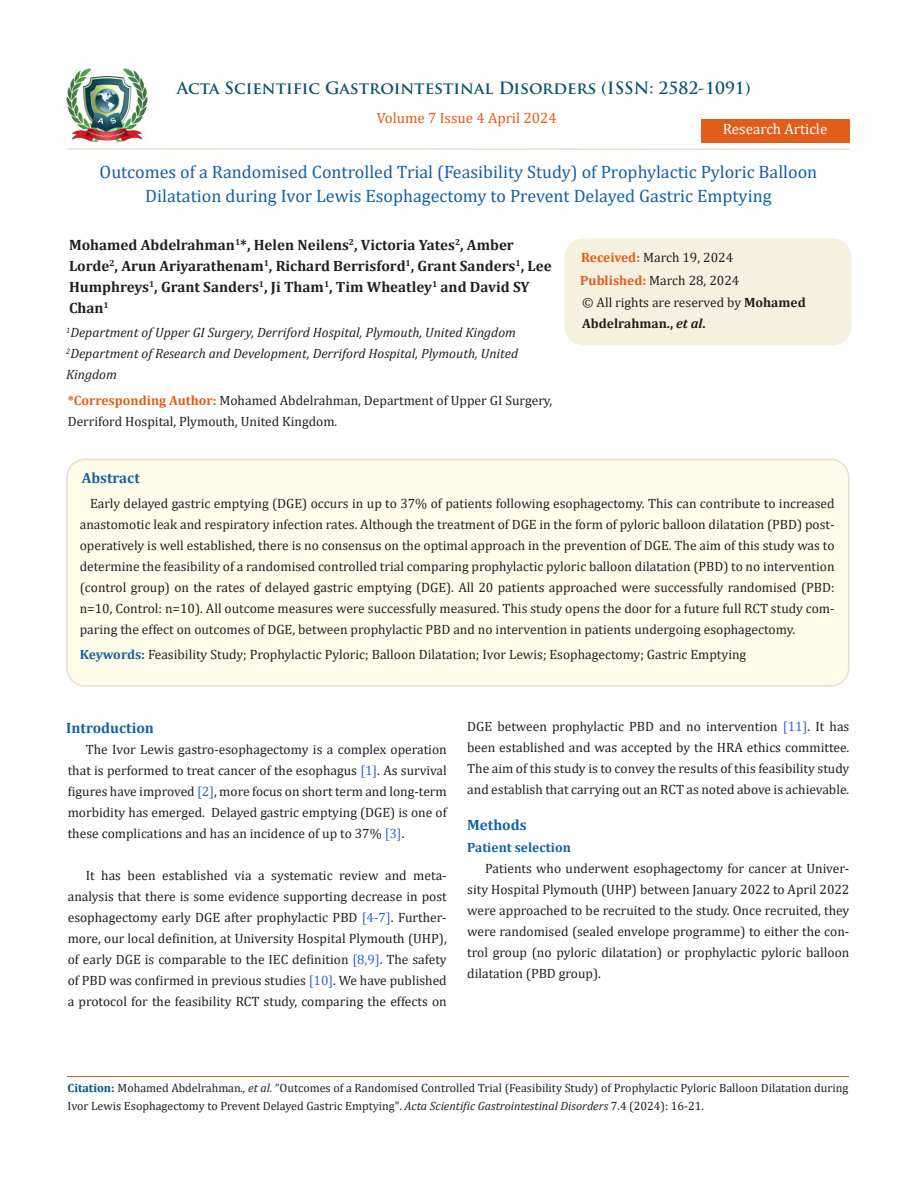
<style>
.page{position:relative;width:917px;height:1188px;background:#fff}
.page>*{position:absolute;margin:0;border:0;box-sizing:border-box;transform-origin:0 0}
.t1{font:18px/24px "Cambria";color:#1560a6;text-align:center}
.t2{font:700 16.5px "Trajan Pro";color:#0e546a}
.t3{font:700 15px/21px "Cambria";color:#231f20}
.t4{font:700 15px "Cambria";color:#1560a6}
.t5{font:15px "Cambria";color:#e05d1a}
.t6{font:15px "Cambria";color:#fff}
.List_Paragraph{font:13.5px/21px "Cambria";color:#231f20;text-align:justify}
.t7{font:italic 13.5px/21px "Cambria";color:#231f20}
.t8{font:700 13.5px "Cambria";color:#1560a6}
.t9{font:12px/18px "Cambria";color:#231f20}
.s1{font-weight:700;color:#e05d1a}
.s2{font-weight:700}
.s3{font-weight:700;font-style:italic}
.s4{font-weight:700;color:#1560a6}
.s5{color:#36c}
.s6{font-weight:700;color:#035089}
.s7{font-style:italic}
</style>
<div class="page">
<img style="left:67px;top:68px;width:80px;height:74px">
<div style="left:700px;top:119px;width:149px;height:23px;background:#e05d1a"></div>
<div style="left:565px;top:239px;width:285px;height:106px;background:#f6f0df;border-radius:18px"></div>
<div style="left:564px;top:238px;width:287px;height:107px;border:2px solid #f6f0df;border-radius:18px"></div>
<div style="left:67px;top:459px;width:781px;height:227px;background:#fffde9;border-radius:18px"></div>
<div style="left:66px;top:459px;width:783px;height:228px;border:2px solid #e5dfce;border-radius:18px"></div>
<hr style="left:67px;top:148px;width:782px;height:2px;background:#e5dfce">
<hr style="left:67px;top:1077px;width:782px;height:1px;background:#e05d1a">
<p class="t2" style="left:177px;top:77px;width:575px">Acta Scientific Gastrointestinal Disorders (ISSN: 2582-1091)</p>
<p class="t5" style="left:376px;top:109px;width:182px">Volume 7 Issue 4 April 2024</p>
<p class="t1" style="left:100px;top:160px;width:719px">Outcomes of a Randomised Controlled Trial (Feasibility Study) of Prophylactic Pyloric Balloon<br>Dilatation during Ivor Lewis Esophagectomy to Prevent Delayed Gastric Emptying</p>
<p class="t3" style="left:69px;top:234px;width:484px">Mohamed Abdelrahman<sup>1</sup>*, Helen Neilens<sup>2</sup>, Victoria Yates<sup>2</sup>, Amber Lorde<sup>2</sup>, Arun Ariyarathenam<sup>1</sup>, Richard Berrisford<sup>1</sup>, Grant Sanders<sup>1</sup>, Lee Humphreys<sup>1</sup>, Grant Sanders<sup>1</sup>, Ji Tham<sup>1</sup>, Tim Wheatley<sup>1</sup> and David SY Chan<sup>1</sup></p>
<p class="t7" style="left:66px;top:322px;width:451px"><sup>1</sup>Department of Upper GI Surgery, Derriford Hospital, Plymouth, United Kingdom</p>
<p class="t7" style="left:66px;top:343px;width:453px"><sup>2</sup>Department of Research and Development, Derriford Hospital, Plymouth, United<br>Kingdom</p>
<p class="List_Paragraph" style="left:68px;top:390px;width:486px"><span class="s1">*Corresponding Author:</span> Mohamed Abdelrahman, Department of Upper GI Surgery,<br>Derriford Hospital, Plymouth, United Kingdom.</p>
<p class="t6" style="left:722px;top:120px;width:106px">Research Article</p>
<p class="List_Paragraph" style="left:581px;top:247px;width:153px"><span class="s1">Received:</span> March 19, 2024</p>
<p class="List_Paragraph" style="left:580px;top:270px;width:160px"><span class="s1">Published:</span> March 28, 2024</p>
<p class="List_Paragraph" style="left:582px;top:292px;width:225px">© All rights are reserved by <span class="s2">Mohamed<br>Abdelrahman.,</span> <span class="s3">et al</span><span class="s2">.</span></p>
<p class="t4" style="left:82px;top:467px;width:60px">Abstract</p>
<p class="List_Paragraph" style="left:80px;top:493px;width:756px;text-indent:10px">Early delayed gastric emptying (DGE) occurs in up to 37% of patients following esophagectomy. This can contribute to increased anastomotic leak and respiratory infection rates. Although the treatment of DGE in the form of pyloric balloon dilatation (PBD) post&shy;operatively is well established, there is no consensus on the optimal approach in the prevention of DGE. The aim of this study was to determine the feasibility of a randomised controlled trial comparing prophylactic pyloric balloon dilatation (PBD) to no intervention (control group) on the rates of delayed gastric emptying (DGE). All 20 patients approached were successfully randomised (PBD: n=10, Control: n=10). All outcome measures were successfully measured. This study opens the door for a future full RCT study com&shy;paring the effect on outcomes of DGE, between prophylactic PBD and no intervention in patients undergoing esophagectomy.</p>
<p class="List_Paragraph" style="left:80px;top:644px;width:668px"><span class="s4">Keywords:</span> Feasibility Study; Prophylactic Pyloric; Balloon Dilatation; Ivor Lewis; Esophagectomy; Gastric Emptying</p>
<p class="t4" style="left:66px;top:717px;width:89px">Introduction</p>
<p class="List_Paragraph" style="left:68px;top:739px;width:380px;text-indent:18px">The Ivor Lewis gastro-esophagectomy is a complex operation that is performed to treat cancer of the esophagus <span class="s5">[1]</span>. As survival figures have improved <span class="s5">[2]</span>, more focus on short term and long-term morbidity has emerged. Delayed gastric emptying (DGE) is one of these complications and has an incidence of up to 37% <span class="s5">[3]</span>.</p>
<p class="List_Paragraph" style="left:68px;top:865px;width:380px;text-indent:18px">It has been established via a systematic review and meta&shy;analysis that there is some evidence supporting decrease in post esophagectomy early DGE after prophylactic PBD <span class="s5">[4-7]</span>. Further&shy;more, our local definition, at University Hospital Plymouth (UHP), of early DGE is comparable to the IEC definition <span class="s5">[8,9]</span>. The safety of PBD was confirmed in previous studies <span class="s5">[10]</span>. We have published a protocol for the feasibility RCT study, comparing the effects on</p>
<p class="List_Paragraph" style="left:467px;top:716px;width:384px">DGE between prophylactic PBD and no intervention <span class="s5">[11]</span>. It has been established and was accepted by the HRA ethics committee.<br>The aim of this study is to convey the results of this feasibility study and establish that carrying out an RCT as noted above is achievable.</p>
<p class="t4" style="left:467px;top:815px;width:61px">Methods</p>
<p class="t8" style="left:467px;top:838px;width:105px">Patient selection</p>
<p class="List_Paragraph" style="left:467px;top:858px;width:384px;text-indent:18px">Patients who underwent esophagectomy for cancer at Univer&shy;sity Hospital Plymouth (UHP) between January 2022 to April 2022 were approached to be recruited to the study. Once recruited, they were randomised (sealed envelope programme) to either the con&shy;trol group (no pyloric dilatation) or prophylactic pyloric balloon dilatation (PBD group).</p>
<p class="t9" style="left:67px;top:1079px;width:782px"><span class="s6">Citation:</span> Mohamed Abdelrahman<span class="s7">., et al.</span> “Outcomes of a Randomised Controlled Trial (Feasibility Study) of Prophylactic Pyloric Balloon Dilatation during<br>Ivor Lewis Esophagectomy to Prevent Delayed Gastric Emptying". <span class="s7">Acta Scientific Gastrointestinal Disorders</span> 7.4 (2024): 16-21.</p>
</div>
